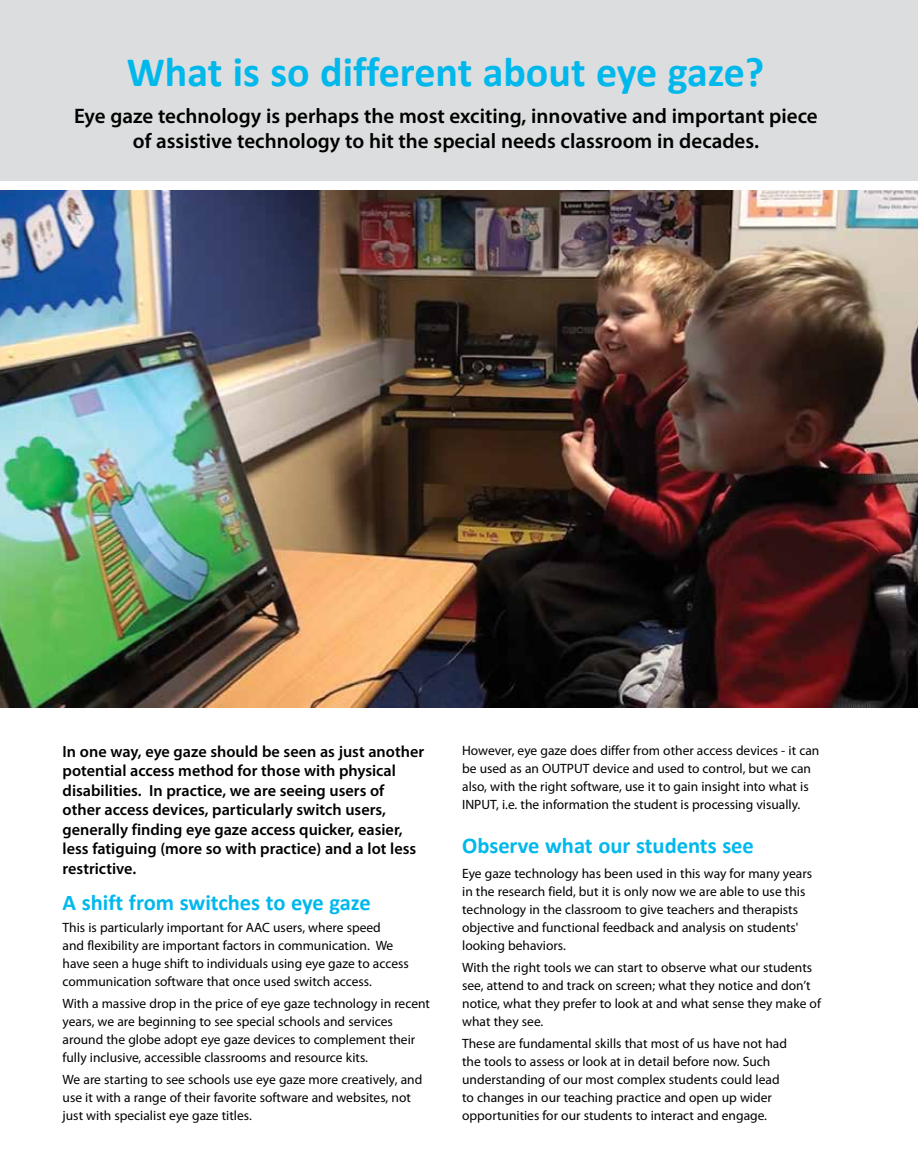
<style>
.page{position:relative;width:918px;height:1175px;background:#fff}
.page>*{position:absolute;margin:0;border:0;box-sizing:border-box;transform-origin:0 0}
.t1{font:700 42px "Calibri";color:#00b8ec}
.t2{font:700 22.5px "Calibri";color:#00b8ec}
.t3{font:600 21px/25.3px "Myriad Pro";color:#000;text-align:center}
.t4{font:600 16.2px/19.5px "Myriad Pro";color:#000}
.t5{font:13.5px/18px "Myriad Pro";color:#000}
</style>
<div class="page">
<div style="left:0;top:0;width:918px;height:181px;background:#dcddde"></div>
<img style="left:0;top:190px;width:918px;height:518px">
<h1 class="t1" style="left:127px;top:45px;width:639px">What is so different about eye gaze?</h1>
<h3 class="t3" style="left:74px;top:103px;width:745px">Eye gaze technology is perhaps the most exciting, innovative and important piece of assistive technology to hit the special needs classroom in decades.</h3>
<p class="t4" style="left:63px;top:741px;width:363px">In one way, eye gaze should be seen as just another potential access method for those with physical disabilities. In practice, we are seeing users of other access devices, particularly switch users, generally finding eye gaze access quicker, easier, less fatiguing (more so with practice) and a lot less restrictive.</p>
<h2 class="t2" style="left:63px;top:887px;width:310px">A shift from switches to eye gaze</h2>
<p class="t5" style="left:63px;top:918px;width:348px">This is particularly important for AAC users, where speed<br>and flexibility are important factors in communication. We have seen a huge shift to individuals using eye gaze to access communication software that once used switch access.</p>
<p class="t5" style="left:63px;top:994px;width:369px">With a massive drop in the price of eye gaze technology in recent years, we are beginning to see special schools and services around the globe adopt eye gaze devices to complement their fully inclusive, accessible classrooms and resource kits.</p>
<p class="t5" style="left:63px;top:1070px;width:361px">We are starting to see schools use eye gaze more creatively, and use it with a range of their favorite software and websites, not just with specialist eye gaze titles.</p>
<p class="t5" style="left:462px;top:741px;width:359px">However, eye gaze does differ from other access devices - it can be used as an OUTPUT device and used to control, but we can also, with the right software, use it to gain insight into what is INPUT, i.e. the information the student is processing visually.</p>
<h2 class="t2" style="left:462px;top:831px;width:293px">Observe what our students see</h2>
<p class="t5" style="left:462px;top:863px;width:351px">Eye gaze technology has been used in this way for many years in the research field, but it is only now we are able to use this technology in the classroom to give teachers and therapists objective and functional feedback and analysis on students' looking behaviors.</p>
<p class="t5" style="left:462px;top:958px;width:360px">With the right tools we can start to observe what our students see, attend to and track on screen; what they notice and don’t notice, what they prefer to look at and what sense they make of what they see.</p>
<p class="t5" style="left:462px;top:1034px;width:326px">These are fundamental skills that most of us have not had the tools to assess or look at in detail before now. Such understanding of our most complex students could lead to changes in our teaching practice and open up wider opportunities for our students to interact and engage.</p>
</div>
